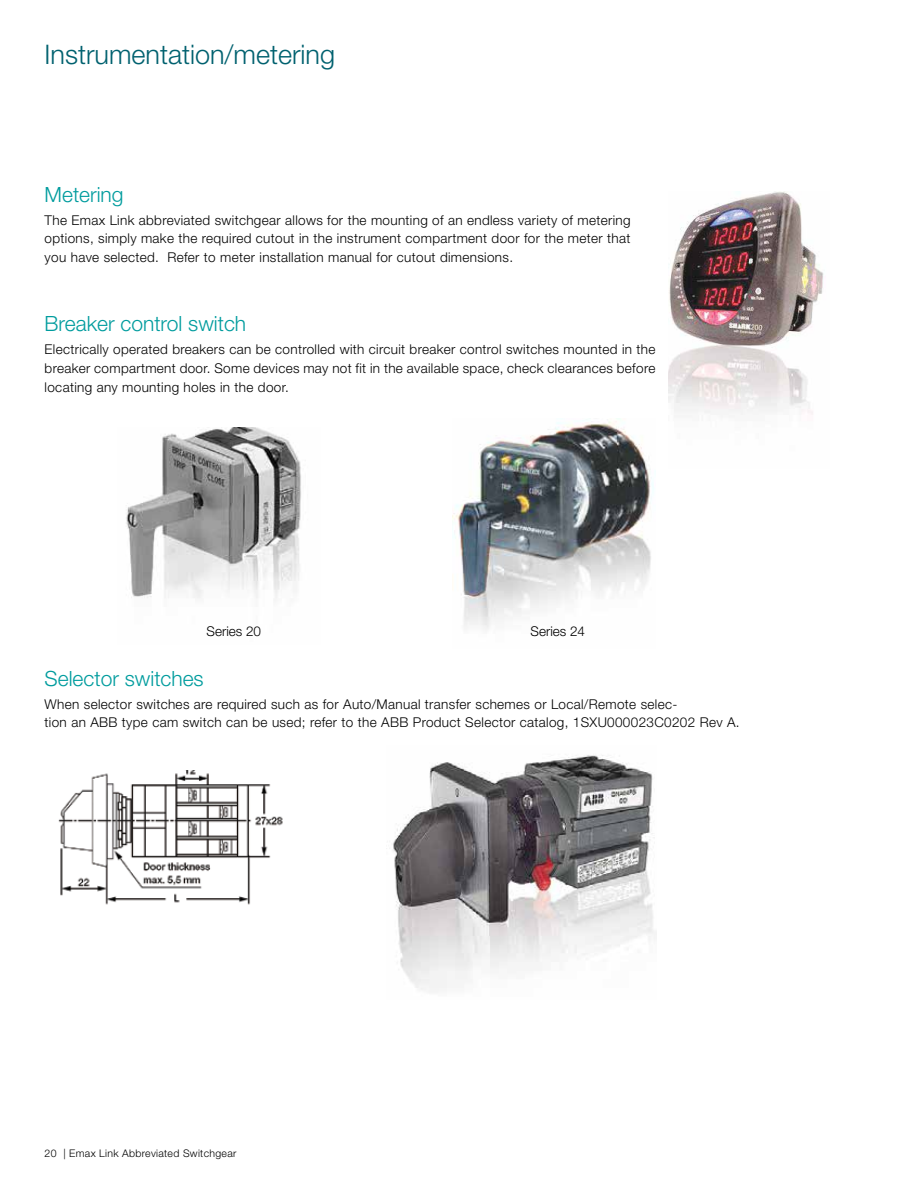
<style>
.page{position:relative;width:918px;height:1188px;background:#fff}
.page>*{position:absolute;margin:0;border:0;box-sizing:border-box;transform-origin:0 0}
.t1{font:300 27px "Helvetica Neue LT Std";color:#00616f}
.t2{font:300 21px "Helvetica Neue LT Std";color:#009c9e}
.t3{font:300 13.5px/18.6px "Helvetica Neue LT Std";letter-spacing:.025em;color:#000;text-align:justify}
.t4{font:300 13.5px "Helvetica Neue LT Std";color:#000}
.t5{font:300 10.5px "Helvetica Neue LT Std";letter-spacing:.03em;color:#000}
</style>
<div class="page">
<img style="left:453px;top:420px;width:201px;height:210px">
<img style="left:126px;top:427px;width:175px;height:171px">
<img style="left:58px;top:770px;width:225px;height:135px">
<img style="left:393px;top:755px;width:263px;height:237px">
<img style="left:668px;top:192px;width:156px;height:223px">
<h1 class="t1" style="left:45px;top:38px;width:292px">Instrumentation/metering</h1>
<h2 class="t2" style="left:45px;top:181px;width:80px">Metering</h2>
<p class="t3" style="left:45px;top:210px;width:588px">The Emax Link abbreviated switchgear allows for the mounting of an endless variety of metering options, simply make the required cutout in the instrument compartment door for the meter that you have selected. Refer to meter installation manual for cutout dimensions.</p>
<h2 class="t2" style="left:45px;top:311px;width:203px">Breaker control switch</h2>
<p class="t3" style="left:45px;top:340px;width:612px">Electrically operated breakers can be controlled with circuit breaker control switches mounted in the breaker compartment door. Some devices may not fit in the available space, check clearances before locating any mounting holes in the door.</p>
<p class="t4" style="left:207px;top:623px;width:56px">Series 20</p>
<p class="t4" style="left:531px;top:623px;width:56px">Series 24</p>
<h2 class="t2" style="left:45px;top:665px;width:161px">Selector switches</h2>
<p class="t3" style="left:45px;top:694px;width:696px">When selector switches are required such as for Auto/Manual transfer schemes or Local/Remote selec-<br>tion an ABB type cam switch can be used; refer to the ABB Product Selector catalog, 1SXU000023C0202 Rev A.</p>
<p class="t5" style="left:45px;top:1147px;width:193px">20 | Emax Link Abbreviated Switchgear</p>
</div>
